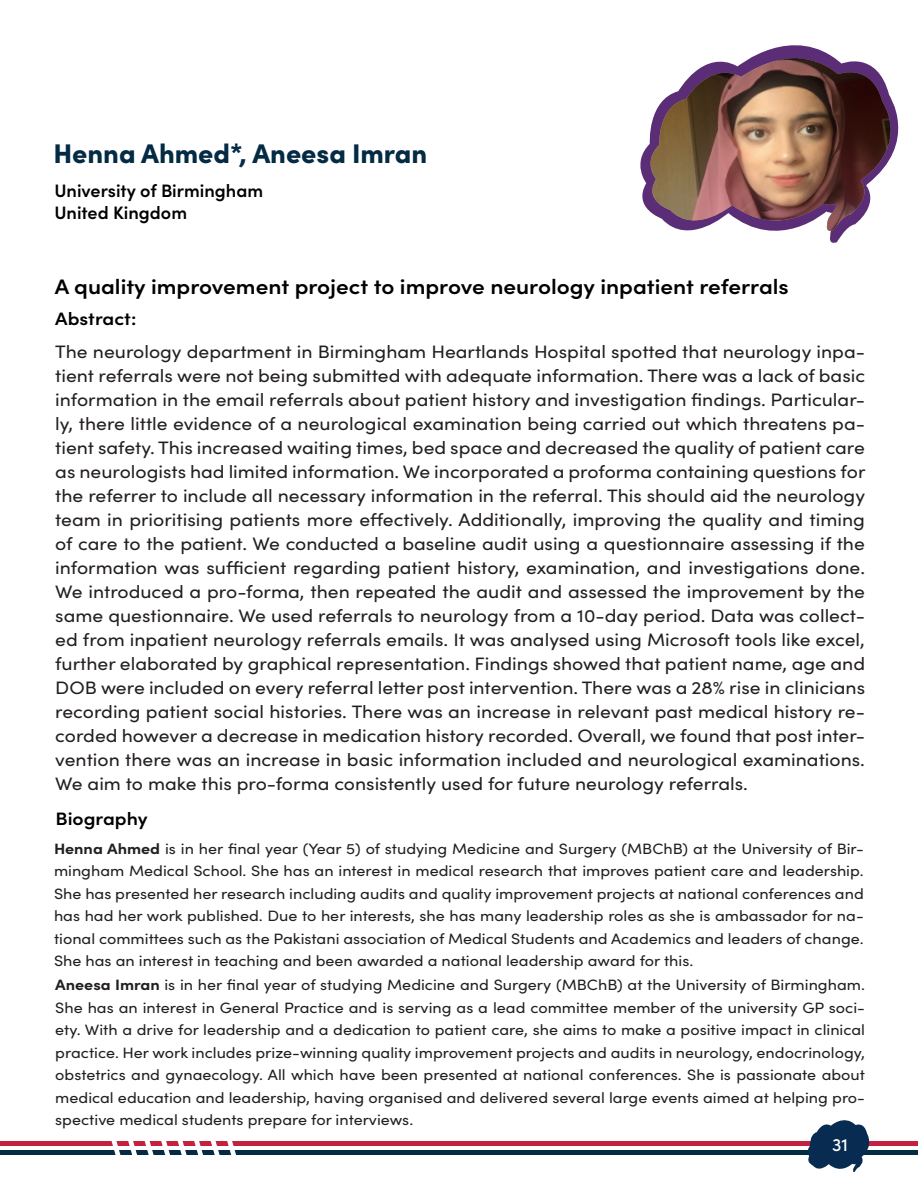
<style>
.page{position:relative;width:918px;height:1188px;background:#fff}
.page>*{position:absolute;margin:0;border:0;box-sizing:border-box;transform-origin:0 0}
.t1{font:900 27px "Sofia Pro";color:#042a44}
.t2{font:600 21px "Sofia Pro";color:#000;scale:1.08 1}
.t3{font:18px/24px "Sofia Pro";color:#231f20;text-align:justify;scale:1.08 1}
.t4{font:600 18px/21.6px "Sofia Pro";color:#000}
.t5{font:600 18px "Sofia Pro";color:#000;scale:1.08 1}
.t6{font:500 18px "Sofia Pro";color:#fff}
.t7{font:15px/22.5px "Sofia Pro";color:#231f20;text-align:justify;scale:1.08 1}
.s1{font-weight:700}
</style>
<div class="page">
<div style="left:0;top:1141px;width:918px;height:5px;background:#c42040"></div>
<div style="left:0;top:1150px;width:918px;height:5px;background:#042a44"></div>
<svg style="left:808px;top:1120px;width:62px;height:52px"></svg>
<svg style="left:111px;top:1141px;width:125px;height:14px"></svg>
<svg style="left:750px;top:45px;width:85px;height:13px"></svg>
<img style="left:642px;top:58px;width:257px;height:183px">
<p class="t1" style="left:54px;top:132px;width:375px">Henna Ahmed*, Aneesa Imran</p>
<p class="t4" style="left:55px;top:179px;width:210px">University of Birmingham<br>United Kingdom</p>
<p class="t2" style="left:55px;top:271px;width:681px">A quality improvement project to improve neurology inpatient referrals</p>
<p class="t5" style="left:55px;top:306px;width:77px">Abstract:</p>
<p class="t3" style="left:55px;top:339px;width:752px">The neurology department in Birmingham Heartlands Hospital spotted that neurology inpa&shy;tient referrals were not being submitted with adequate information. There was a lack of basic information in the email referrals about patient history and investigation findings. Particular&shy;ly, there little evidence of a neurological examination being carried out which threatens pa&shy;tient safety. This increased waiting times, bed space and decreased the quality of patient care as neurologists had limited information. We incorporated a proforma containing questions for the referrer to include all necessary information in the referral. This should aid the neurology team in prioritising patients more effectively. Additionally, improving the quality and timing of care to the patient. We conducted a baseline audit using a questionnaire assessing if the information was sufficient regarding patient history, examination, and investigations done.<br>We introduced a pro-forma, then repeated the audit and assessed the improvement by the same questionnaire. We used referrals to neurology from a 10-day period. Data was collect&shy;ed from inpatient neurology referrals emails. It was analysed using Microsoft tools like excel, further elaborated by graphical representation. Findings showed that patient name, age and DOB were included on every referral letter post intervention. There was a 28% rise in clinicians recording patient social histories. There was an increase in relevant past medical history re&shy;corded however a decrease in medication history recorded. Overall, we found that post inter&shy;vention there was an increase in basic information included and neurological examinations.<br>We aim to make this pro-forma consistently used for future neurology referrals.</p>
<p class="t5" style="left:56px;top:805px;width:87px">Biography</p>
<p class="t7" style="left:54px;top:837px;width:751px"><span class="s1">Henna Ahmed</span> is in her final year (Year 5) of studying Medicine and Surgery (MBChB) at the University of Bir&shy;mingham Medical School. She has an interest in medical research that improves patient care and leadership.<br>She has presented her research including audits and quality improvement projects at national conferences and has had her work published. Due to her interests, she has many leadership roles as she is ambassador for na&shy;tional committees such as the Pakistani association of Medical Students and Academics and leaders of change.<br>She has an interest in teaching and been awarded a national leadership award for this.</p>
<p class="t7" style="left:55px;top:973px;width:751px"><span class="s1">Aneesa Imran</span> is in her final year of studying Medicine and Surgery (MBChB) at the University of Birmingham.<br>She has an interest in General Practice and is serving as a lead committee member of the university GP soci&shy;ety. With a drive for leadership and a dedication to patient care, she aims to make a positive impact in clinical practice. Her work includes prize-winning quality improvement projects and audits in neurology, endocrinology, obstetrics and gynaecology. All which have been presented at national conferences. She is passionate about medical education and leadership, having organised and delivered several large events aimed at helping pro&shy;spective medical students prepare for interviews.</p>
<p class="t6" style="left:832px;top:1131px;width:17px">31</p>
</div>
